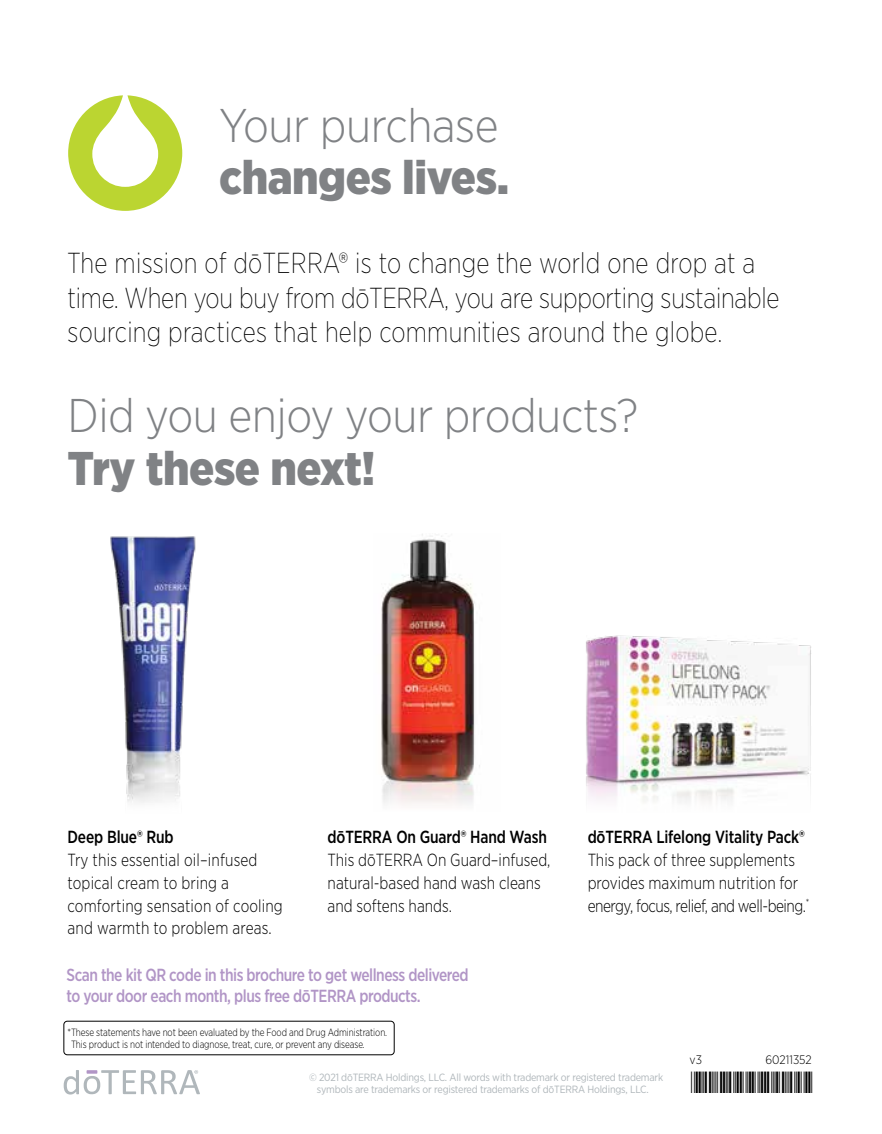
<style>
.page{position:relative;width:882px;height:1134px;background:#fff}
.page>*{position:absolute;margin:0;border:0;box-sizing:border-box;transform-origin:0 0}
.t1{font:300 47.25px "Gotham Narrow";letter-spacing:-.01em;color:#808285}
.t2{font:900 47.25px "Gotham Narrow";letter-spacing:-.01em;color:#808285}
.t3{font:200 28.88px/34.6px "Gotham Narrow";letter-spacing:.01em;color:#000;scale:.9 1}
.t4{font:300 17.5px/22.8px "Gotham Narrow";color:#000;scale:.9 1}
.t5{font:500 17.5px/21px "Gotham Narrow";letter-spacing:-.03em;color:#b195c6;scale:.9 1}
.t6{font:500 17.5px "Gotham Narrow";letter-spacing:-.01em;color:#000;scale:.9 1}
.t7{font:300 12.25px "Gotham Narrow";color:#000}
.t8{font:300 10.5px/12.2px "Gotham Narrow";letter-spacing:-.01em;color:#000;scale:.9 1}
.t9{font:10.5px/12.2px "Gotham Narrow";letter-spacing:-.02em;color:#b0b7bb}
</style>
<div class="page">
<svg style="left:64px;top:1070px;width:136px;height:25px"></svg>
<svg style="left:68px;top:95px;width:114px;height:116px"></svg>
<img style="left:110px;top:536px;width:86px;height:267px">
<img style="left:381px;top:534px;width:99px;height:270px">
<img style="left:586px;top:635px;width:225px;height:167px">
<div style="left:64px;top:1021px;width:330px;height:34px;border:1px solid #000;border-radius:4px"></div>
<h1 class="t1" style="left:219px;top:96px;width:281px">Your purchase</h1>
<h1 class="t2" style="left:219px;top:147px;width:291px">changes lives.</h1>
<h2 class="t3" style="left:68px;top:245px;width:793px">The mission of dōTERRA® is to change the world one drop at a time. When you buy from dōTERRA, you are supporting sustainable sourcing practices that help communities around the globe.</h2>
<h1 class="t1" style="left:68px;top:387px;width:573px">Did you enjoy your products?</h1>
<h1 class="t2" style="left:68px;top:437px;width:309px">Try these next!</h1>
<p class="t6" style="left:68px;top:826px;width:119px">Deep Blue® Rub</p>
<p class="t4" style="left:68px;top:848px;width:241px">Try this essential oil–infused topical cream to bring a comforting sensation of cooling and warmth to problem areas.</p>
<p class="t6" style="left:328px;top:826px;width:245px">dōTERRA On Guard® Hand Wash</p>
<p class="t4" style="left:328px;top:848px;width:249px">This dōTERRA On Guard–infused, natural-based hand wash cleans and softens hands.</p>
<p class="t5" style="left:67px;top:964px;width:448px">Scan the kit QR code in this brochure to get wellness delivered to your door each month, plus free dōTERRA products.</p>
<p class="t8" style="left:71px;top:1026px;width:353px;text-indent:-4px">*These statements have not been evaluated by the Food and Drug Administration.<br>This product is not intended to diagnose, treat, cure, or prevent any disease.</p>
<p class="t6" style="left:588px;top:826px;width:243px">dōTERRA Lifelong Vitality Pack®</p>
<p class="t4" style="left:588px;top:848px;width:248px">This pack of three supplements provides maximum nutrition for energy, focus, relief, and well-being.<sup>*</sup></p>
<p class="t7" style="left:690px;top:1052px;width:14px">v3</p>
<p class="t7" style="left:765px;top:1052px;width:48px">60211352</p>
<p class="t9" style="left:317px;top:1071px;width:348px;text-indent:-8px">© 2021 dōTERRA Holdings, LLC. All words with trademark or registered trademark symbols are trademarks or registered trademarks of dōTERRA Holdings, LLC.</p>
</div>
